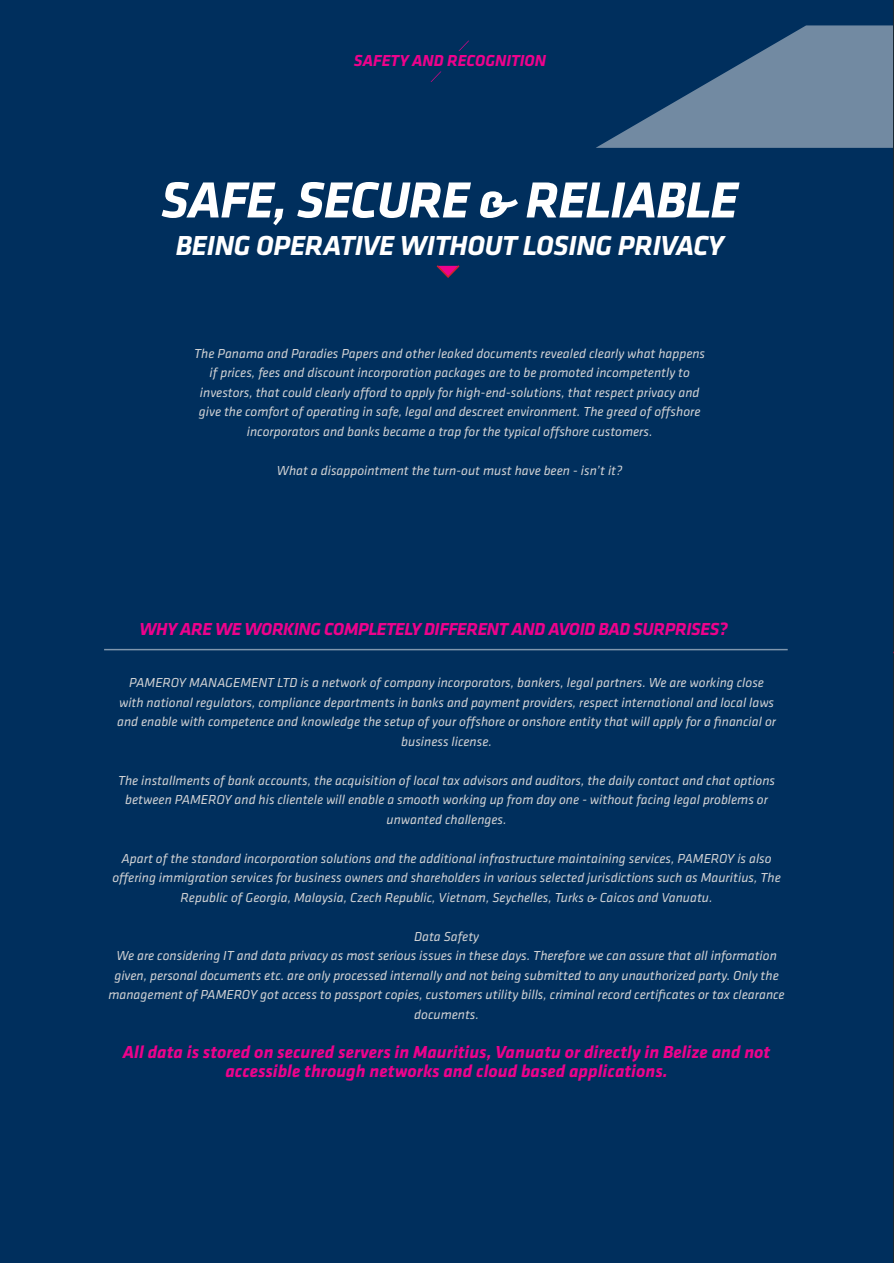
<style>
.page{position:relative;width:894px;height:1263px;background:#fff}
.page>*{position:absolute;margin:0;border:0;box-sizing:border-box;transform-origin:0 0}
.t1{font:italic 700 52.5px "Klavika";letter-spacing:-.02em;color:#fff}
.t2{font:italic 700 28.5px "Klavika";letter-spacing:-.01em;color:#fff}
.t3{font:italic 700 18px/19.5px "Klavika";color:#ed028c;text-align:center}
.t4{font:italic 700 18px "Klavika";letter-spacing:-.02em;color:#ed028c}
.t5{font:italic 700 16.5px "Klavika";color:#ed028c}
.t6{font:italic 13.5px/19.5px "Klavika";color:#d1d2d4;text-align:center}
</style>
<div class="page">
<div style="left:0;top:0;width:893px;height:1263px;background:#002f5d"></div>
<hr style="left:104px;top:649px;width:683px;height:1px;background:#fff">
<svg style="left:436px;top:265px;width:24px;height:13px"></svg>
<svg style="left:458px;top:40px;width:11px;height:11px"></svg>
<svg style="left:430px;top:71px;width:11px;height:11px"></svg>
<svg style="left:596px;top:25px;width:297px;height:123px"></svg>
<hr style="left:893px;top:0;width:1px;height:1263px;background:#1b272e">
<p class="t5" style="left:354px;top:52px;width:193px">SAFETY AND RECOGNITION</p>
<h1 class="t1" style="left:161px;top:171px;width:578px">SAFE, SECURE &amp; RELIABLE</h1>
<h2 class="t2" style="left:176px;top:230px;width:549px">BEING OPERATIVE WITHOUT LOSING PRIVACY</h2>
<p class="t6" style="left:194px;top:344px;width:512px">The Panama and Paradies Papers and other leaked documents revealed clearly what happens if prices, fees and discount incorporation packages are to be promoted incompetently to investors, that could clearly afford to apply for high-end-solutions, that respect privacy and give the comfort of operating in safe, legal and descreet environment. The greed of offshore incorporators and banks became a trap for the typical offshore customers.</p>
<p class="t6" style="left:277px;top:461px;width:347px">What a disappointment the turn-out must have been - isn’t it?</p>
<h3 class="t4" style="left:139px;top:619px;width:589px">WHY ARE WE WORKING COMPLETELY DIFFERENT AND AVOID BAD SURPRISES?</h3>
<p class="t6" style="left:117px;top:673px;width:660px">PAMEROY MANAGEMENT LTD is a network of company incorporators, bankers, legal partners. We are working close with national regulators, compliance departments in banks and payment providers, respect international and local laws and enable with competence and knowledge the setup of your offshore or onshore entity that will apply for a financial or business license.</p>
<p class="t6" style="left:118px;top:770px;width:658px">The installments of bank accounts, the acquisition of local tax advisors and auditors, the daily contact and chat options between PAMEROY and his clientele will enable a smooth working up from day one - without facing legal problems or unwanted challenges.</p>
<p class="t6" style="left:112px;top:848px;width:669px">Apart of the standard incorporation solutions and the additional infrastructure maintaining services, PAMEROY is also offering immigration services for business owners and shareholders in various selected jurisdictions such as Mauritius, The<br>Republic of Georgia, Malaysia, Czech Republic, Vietnam, Seychelles, Turks &amp; Caicos and Vanuatu.</p>
<p class="t6" style="left:108px;top:926px;width:677px">Data Safety<br>We are considering IT and data privacy as most serious issues in these days. Therefore we can assure that all information given, personal documents etc. are only processed internally and not being submitted to any unauthorized party. Only the management of PAMEROY got access to passport copies, customers utility bills, criminal record certificates or tax clearance documents.</p>
<h3 class="t3" style="left:123px;top:1042px;width:649px">All data is stored on secured servers in Mauritius, Vanuatu or directly in Belize and not accessible through networks and cloud based applications.</h3>
</div>
